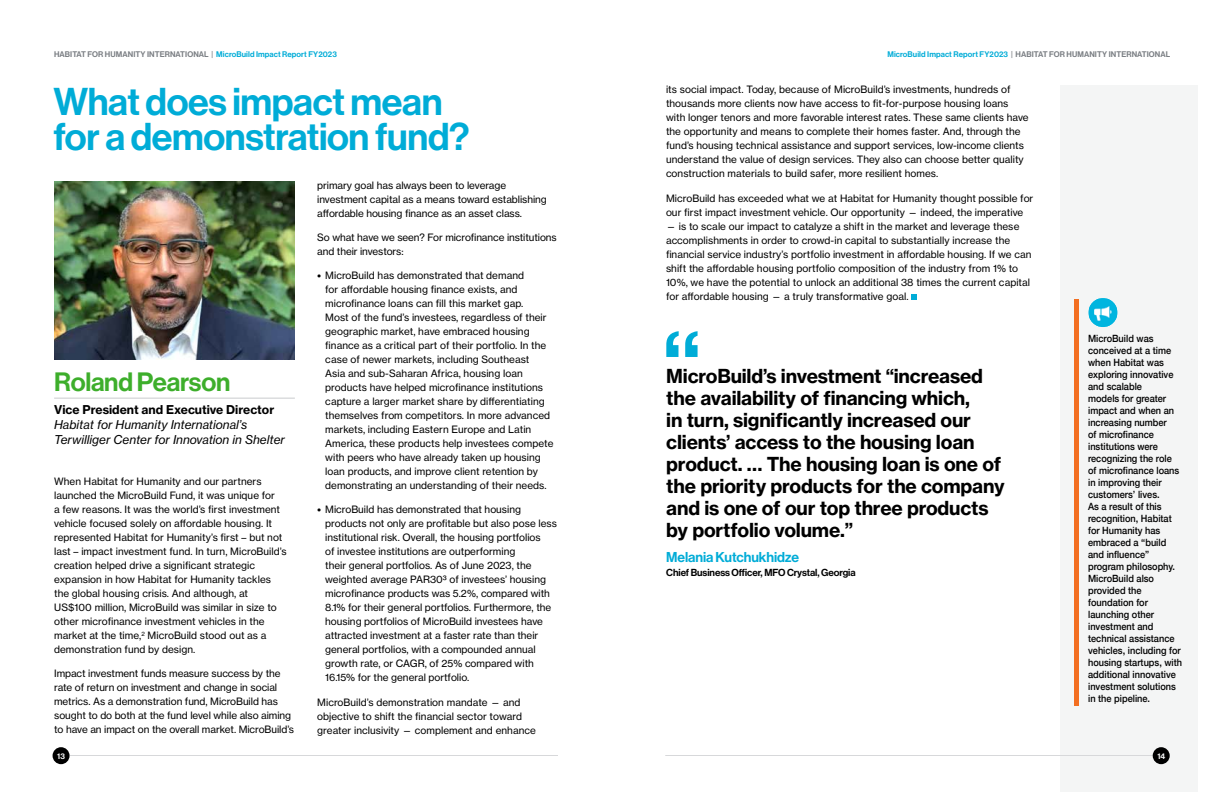
<style>
.page{position:relative;width:1224px;height:792px;background:#fff}
.page>*{position:absolute;margin:0;border:0;box-sizing:border-box;transform-origin:0 0}
.t1{font:38px/35px "N Haas Grotesk DS Pro 65 Md";letter-spacing:-.01em;color:#00acd7}
.t2{font:26px "N Haas Grotesk DS Pro 65 Md";letter-spacing:-.01em;color:#3dae2b}
.t3{font:19px/22px "N Haas Grotesk TX Pro 75 Bd";letter-spacing:-.01em;color:#000}
.t4{font:14px "N Haas Grotesk DS Pro 65 Md";letter-spacing:-.005em;color:#00acd7}
.t5{font:12px/15px "N Haas Grotesk TX Pro 56 It";color:#000}
.t6{font:12px "N Haas Grotesk TX Pro 75 Bd";color:#000}
.t7{font:10px/14px "N Haas Grotesk TX Pro 55 Rg";letter-spacing:.005em;color:#000}
.t8{font:500 10px/12px "Helvetica Neue";color:#000;scale:.92 1}
.t9{font:10px "N Haas Grotesk DS Pro 65 Md";letter-spacing:-.005em;color:#000}
.t10{font:8px "N Haas Grotesk DS Pro 65 Md";letter-spacing:.01em;color:#797d82}
.t11{font:8px "N Haas Grotesk DS Pro 65 Md";color:#fff}
.s1{color:#00acd7}
.s2{font-size:12px}
</style>
<div class="page">
<div style="left:1061px;top:86px;width:137px;height:706px;background:#f4f5f5"></div>
<hr style="left:665px;top:755px;width:490px;height:1px;background:#d7d8da">
<div style="left:1153px;top:747px;width:17px;height:17px;background:#000;border-radius:50%"></div>
<hr style="left:70px;top:755px;width:488px;height:1px;background:#d7d8da">
<div style="left:53px;top:747px;width:17px;height:17px;background:#000;border-radius:50%"></div>
<img style="left:54px;top:181px;width:241px;height:178px">
<hr style="left:54px;top:398px;width:241px;height:1px;background:#c9cbcd">
<svg style="left:911px;top:294px;width:6px;height:6px"></svg>
<hr style="left:1074px;top:299px;width:4px;height:406px;background:#f36f21">
<svg style="left:666px;top:331px;width:32px;height:26px"></svg>
<svg style="left:1088px;top:298px;width:29px;height:29px"></svg>
<img style="left:1089px;top:299px;width:28px;height:27px">
<p class="t10" style="left:54px;top:50px;width:284px">HABITAT FOR HUMANITY INTERNATIONAL | <span class="s1">MicroBuild Impact Report FY2023</span></p>
<h1 class="t1" style="left:53px;top:85px;width:418px">What does impact mean for a demonstration fund?</h1>
<h2 class="t2" style="left:54px;top:367px;width:178px">Roland Pearson</h2>
<p class="t6" style="left:54px;top:402px;width:222px">Vice President and Executive Director</p>
<p class="t5" style="left:54px;top:418px;width:232px">Habitat for Humanity International’s<br>Terwilliger Center for Innovation in Shelter</p>
<p class="t7" style="left:54px;top:474px;width:234px">When Habitat for Humanity and our partners launched the MicroBuild Fund, it was unique for<br>a few reasons. It was the world’s first investment vehicle focused solely on affordable housing. It represented Habitat for Humanity’s first – but not last – impact investment fund. In turn, MicroBuild’s creation helped drive a significant strategic expansion in how Habitat for Humanity tackles the global housing crisis. And although, at US$100 million, MicroBuild was similar in size to other microfinance investment vehicles in the market at the time,<sup>2</sup> MicroBuild stood out as a demonstration fund by design.</p>
<p class="t7" style="left:54px;top:666px;width:241px">Impact investment funds measure success by the rate of return on investment and change in social metrics. As a demonstration fund, MicroBuild has sought to do both at the fund level while also aiming to have an impact on the overall market. MicroBuild’s</p>
<p class="t11" style="left:57px;top:751px;width:9px">13</p>
<p class="t7" style="left:317px;top:179px;width:231px">primary goal has always been to leverage investment capital as a means toward establishing affordable housing finance as an asset class.</p>
<p class="t7" style="left:317px;top:231px;width:241px">So what have we seen? For microfinance institutions and their investors:</p>
<p class="t7" style="left:325px;top:269px;width:230px;text-indent:-8px"><span class="s2">•</span> MicroBuild has demonstrated that demand<br>for affordable housing finance exists, and microfinance loans can fill this market gap.<br>Most of the fund’s investees, regardless of their geographic market, have embraced housing finance as a critical part of their portfolio. In the case of newer markets, including Southeast<br>Asia and sub-Saharan Africa, housing loan products have helped microfinance institutions capture a larger market share by differentiating themselves from competitors. In more advanced markets, including Eastern Europe and Latin America, these products help investees compete with peers who have already taken up housing loan products, and improve client retention by demonstrating an understanding of their needs.</p>
<p class="t7" style="left:325px;top:503px;width:233px;text-indent:-8px"><span class="s2">•</span> MicroBuild has demonstrated that housing products not only are profitable but also pose less institutional risk. Overall, the housing portfolios<br>of investee institutions are outperforming<br>their general portfolios. As of June 2023, the weighted average PAR303 of investees’ housing microfinance products was 5.2%, compared with 8.1% for their general portfolios. Furthermore, the housing portfolios of MicroBuild investees have attracted investment at a faster rate than their general portfolios, with a compounded annual growth rate, or CAGR, of 25% compared with 16.15% for the general portfolio.</p>
<p class="t7" style="left:317px;top:695px;width:220px">MicroBuild’s demonstration mandate — and objective to shift the financial sector toward greater inclusivity — complement and enhance</p>
<p class="t10" style="left:887px;top:50px;width:284px"><span class="s1">MicroBuild Impact Report FY2023</span> | HABITAT FOR HUMANITY INTERNATIONAL</p>
<p class="t7" style="left:666px;top:83px;width:364px">its social impact. Today, because of MicroBuild’s investments, hundreds of thousands more clients now have access to fit-for-purpose housing loans with longer tenors and more favorable interest rates. These same clients have the opportunity and means to complete their homes faster. And, through the fund’s housing technical assistance and support services, low-income clients understand the value of design services. They also can choose better quality construction materials to build safer, more resilient homes.</p>
<p class="t7" style="left:666px;top:191px;width:369px">MicroBuild has exceeded what we at Habitat for Humanity thought possible for our first impact investment vehicle. Our opportunity — indeed, the imperative</p>
<p class="t7" style="left:666px;top:219px;width:367px">— is to scale our impact to catalyze a shift in the market and leverage these accomplishments in order to crowd-in capital to substantially increase the financial service industry’s portfolio investment in affordable housing. If we can shift the affordable housing portfolio composition of the industry from 1% to 10%, we have the potential to unlock an additional 38 times the current capital for affordable housing — a truly transformative goal.</p>
<p class="t3" style="left:666px;top:365px;width:340px">MicroBuild’s investment “increased the availability of financing which,<br>in turn, significantly increased our clients’ access to the housing loan product. … The housing loan is one of the priority products for the company and is one of our top three products by portfolio volume.”</p>
<h3 class="t4" style="left:666px;top:549px;width:134px">Melania Kutchukhidze</h3>
<p class="t9" style="left:666px;top:567px;width:191px">Chief Business Officer, MFO Crystal, Georgia</p>
<p class="t8" style="left:1088px;top:332px;width:104px">MicroBuild was conceived at a time when Habitat was exploring innovative and scalable<br>models for greater impact and when an increasing number<br>of microfinance institutions were recognizing the role of microfinance loans in improving their customers’ lives.<br>As a result of this recognition, Habitat for Humanity has embraced a “build and influence” program philosophy.<br>MicroBuild also provided the foundation for launching other investment and technical assistance vehicles, including for housing startups, with additional innovative investment solutions in the pipeline.</p>
<p class="t11" style="left:1157px;top:751px;width:9px">14</p>
</div>
